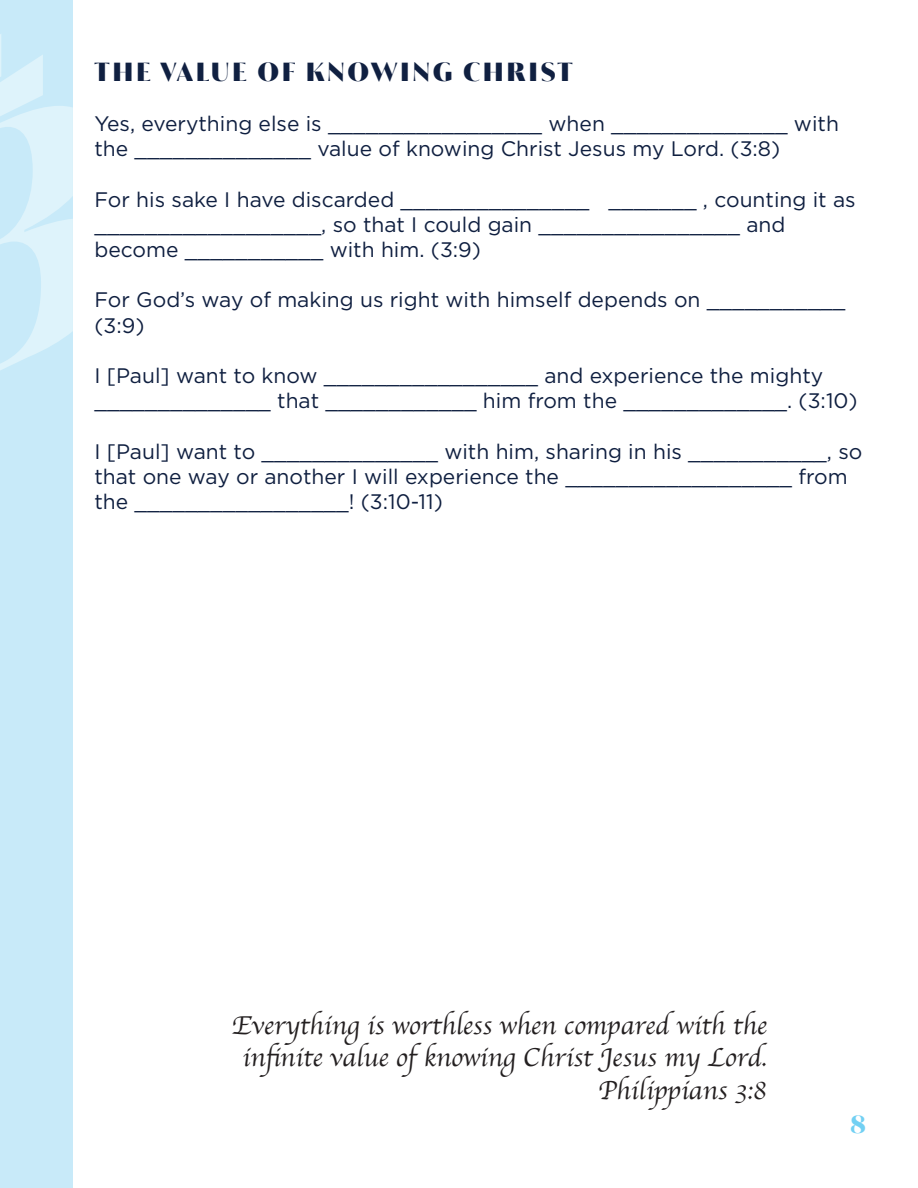
<style>
.page{position:relative;width:918px;height:1188px;background:#fff}
.page>*{position:absolute;margin:0;border:0;box-sizing:border-box;transform-origin:0 0}
.t1{font:27px/32.4px "Apple Chancery";color:#231f20;text-align:right}
.t2{font:800 27px "Aguila";letter-spacing:.1em;color:#102041}
.t3{font:800 27px "Aguila";color:#72d0f3}
.t4{font:21px/25.2px "Gotham";color:#0f1f40}
</style>
<div class="page">
<div style="left:0;top:0;width:73px;height:1188px;background:#c8eaf9"></div>
<svg style="left:0;top:34px;width:73px;height:336px"></svg>
<p class="t2" style="left:95px;top:54px;width:480px">THE VALUE OF KNOWING CHRIST</p>
<p class="t4" style="left:94px;top:111px;width:746px">Yes, everything else is _________________ when ______________ with the ______________ value of knowing Christ Jesus my Lord. (3:8)</p>
<p class="t4" style="left:94px;top:186px;width:763px">For his sake I have discarded _______________ _______ , counting it as __________________, so that I could gain ________________ and become ___________ with him. (3:9)</p>
<p class="t4" style="left:94px;top:287px;width:752px">For God’s way of making us right with himself depends on ___________ (3:9)</p>
<p class="t4" style="left:94px;top:363px;width:765px">I [Paul] want to know _________________ and experience the mighty ______________ that ____________ him from the _____________. (3:10)</p>
<p class="t4" style="left:94px;top:438px;width:769px">I [Paul] want to ______________ with him, sharing in his ___________, so that one way or another I will experience the __________________ from the _________________! (3:10-11)</p>
<p class="t1" style="left:232px;top:1009px;width:536px">Everything is worthless when compared with the infinite value of knowing Christ Jesus my Lord.<br>Philippians 3:8</p>
<p class="t3" style="left:850px;top:1107px;width:17px">8</p>
</div>
